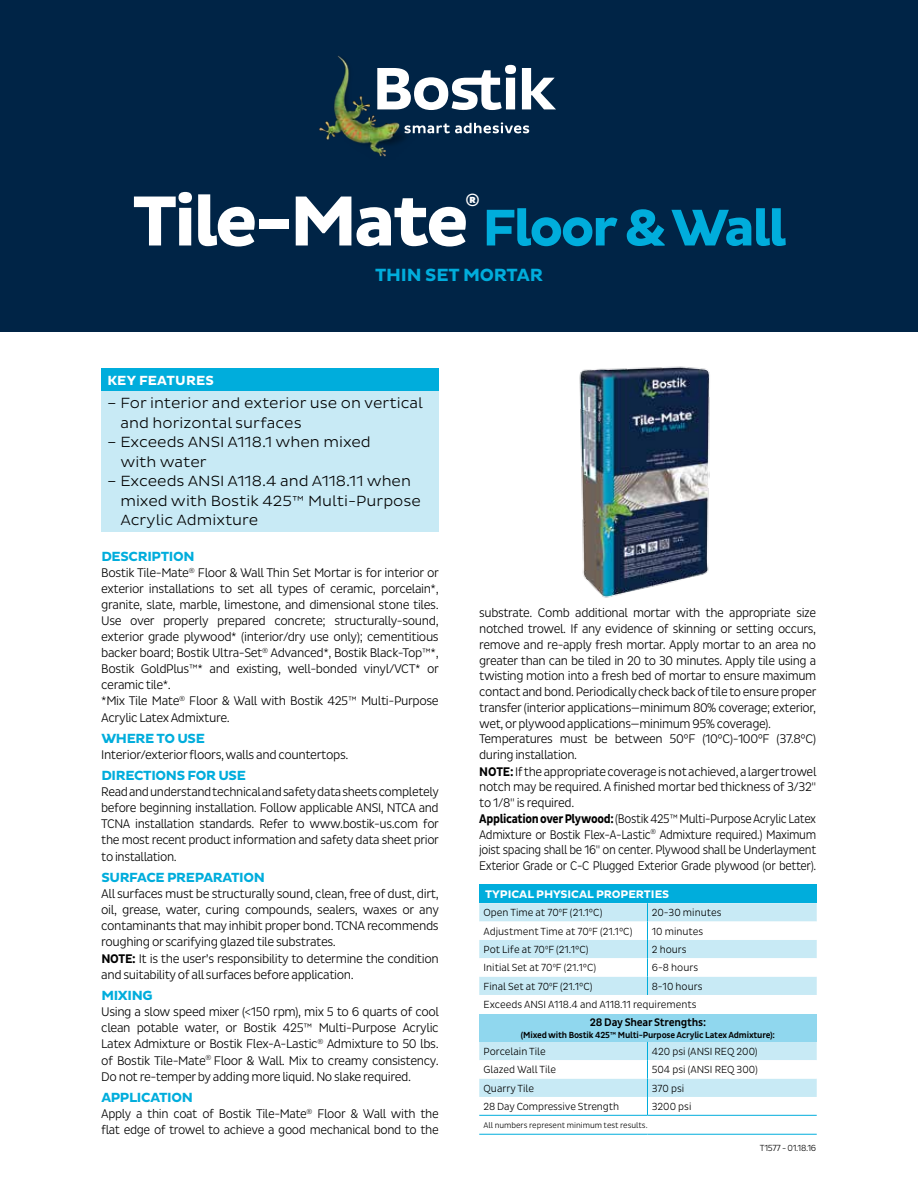
<style>
.page{position:relative;width:918px;height:1188px;background:#fff}
.page>*{position:absolute;margin:0;border:0;box-sizing:border-box;transform-origin:0 0}
.t1{font:700 72px "Pluto Sans";letter-spacing:-.05em;color:#fff}
.t2{font:700 52.5px "Pluto Sans";letter-spacing:-.05em;color:#00addc}
.t3{font:700 18px "Pluto Sans";letter-spacing:-.01em;color:#00addc}
.t4{font:700 18px "Pluto Sans";color:#fff}
.t5{font:300 15px/19.5px "Pluto Sans";color:#000}
.t6{font:700 13.5px "Pluto Sans";letter-spacing:-.025em;color:#00addc}
.t7{font:700 13.5px "Pluto Sans";letter-spacing:.015em;color:#fff}
.t8{font:300 12.75px/16px "Pluto Sans Cond";letter-spacing:-.03em;color:#000}
.t9{font:700 11.25px "Pluto Sans";letter-spacing:-.005em;color:#fff}
.t10{font:500 11.25px "Pluto Sans Cond";letter-spacing:-.02em;color:#000}
.t11{font:300 10.5px/18.6px "Pluto Sans Cond";color:#000}
.t12{font:500 9px "Pluto Sans Cond";letter-spacing:-.02em;color:#000}
.t13{font:300 9px "Pluto Sans Cond";letter-spacing:-.03em;color:#000}
.t14{font:300 8.25px "Pluto Sans Cond";color:#000}
.s1{font-weight:700}
</style>
<div class="page">
<img style="left:579px;top:366px;width:131px;height:232px">
<div style="left:0;top:0;width:918px;height:332px;background:#002446"></div>
<svg style="left:417px;top:122px;width:112px;height:11px"></svg>
<img style="left:319px;top:56px;width:98px;height:101px">
<svg style="left:377px;top:65px;width:179px;height:45px"></svg>
<div style="left:101px;top:369px;width:338px;height:22px;background:#00addc"></div>
<div style="left:101px;top:391px;width:338px;height:140px;background:#c8eaf5"></div>
<div style="left:479px;top:884px;width:338px;height:19px;background:#00addc"></div>
<svg style="left:479px;top:1042px;width:338px;height:92px"></svg>
<div style="left:479px;top:1014px;width:338px;height:28px;background:#90d7ee"></div>
<svg style="left:479px;top:903px;width:338px;height:92px"></svg>
<svg style="left:647px;top:1042px;width:1px;height:73px"></svg>
<hr style="left:479px;top:1115px;width:168px;height:1px;background:#00addc">
<hr style="left:479px;top:1134px;width:168px;height:1px;background:#00addc">
<hr style="left:647px;top:1134px;width:170px;height:1px;background:#00addc">
<hr style="left:647px;top:1115px;width:170px;height:1px;background:#00addc">
<h1 class="t1" style="left:132px;top:180px;width:338px">Tile-Mate</h1>
<h3 class="t4" style="left:465px;top:190px;width:16px">®</h3>
<h2 class="t2" style="left:482px;top:198px;width:306px">Floor &amp; Wall</h2>
<h3 class="t3" style="left:375px;top:265px;width:169px">THIN SET MORTAR</h3>
<p class="t7" style="left:107px;top:373px;width:108px">KEY FEATURES</p>
<p class="t5" style="left:120px;top:393px;width:304px;text-indent:-13px">– For interior and exterior use on vertical and horizontal surfaces</p>
<p class="t5" style="left:120px;top:432px;width:252px;text-indent:-13px">– Exceeds ANSI A118.1 when mixed with water</p>
<p class="t5" style="left:120px;top:471px;width:302px;text-indent:-13px">– Exceeds ANSI A118.4 and A118.11 when mixed with Bostik 425™ Multi-Purpose<br>Acrylic Admixture</p>
<p class="t6" style="left:101px;top:549px;width:95px">DESCRIPTION</p>
<p class="t8" style="left:101px;top:565px;width:339px">Bostik Tile-Mate<sup>®</sup> Floor &amp; Wall Thin Set Mortar is for interior or exterior installations to set all types of ceramic, porcelain*, granite, slate, marble, limestone, and dimensional stone tiles.<br>Use over properly prepared concrete; structurally-sound, exterior grade plywood* (interior/dry use only); cementitious backer board; Bostik Ultra-Set<sup>®</sup> Advanced*, Bostik Black-Top™*, Bostik GoldPlus™* and existing, well-bonded vinyl/VCT* or ceramic tile*.<br>*Mix Tile Mate<sup>®</sup> Floor &amp; Wall with Bostik 425™ Multi-Purpose Acrylic Latex Admixture.</p>
<p class="t6" style="left:101px;top:731px;width:105px">WHERE TO USE</p>
<p class="t8" style="left:101px;top:747px;width:249px">Interior/exterior floors, walls and countertops.</p>
<p class="t6" style="left:101px;top:768px;width:146px">DIRECTIONS FOR USE</p>
<p class="t8" style="left:101px;top:784px;width:339px;text-align:justify">Read and understand technical and safety data sheets completely before beginning installation. Follow applicable ANSI, NTCA and TCNA installation standards. Refer to www.bostik-us.com for the most recent product information and safety data sheet prior to installation.</p>
<p class="t6" style="left:101px;top:870px;width:165px">SURFACE PREPARATION</p>
<p class="t8" style="left:101px;top:886px;width:339px">All surfaces must be structurally sound, clean, free of dust, dirt, oil, grease, water, curing compounds, sealers, waxes or any contaminants that may inhibit proper bond. TCNA recommends roughing or scarifying glazed tile substrates.<br><span class="s1">NOTE:</span> It is the user’s responsibility to determine the condition and suitability of all surfaces before application.</p>
<p class="t6" style="left:101px;top:988px;width:53px">MIXING</p>
<p class="t8" style="left:101px;top:1004px;width:339px;text-align:justify">Using a slow speed mixer (&lt;150 rpm), mix 5 to 6 quarts of cool clean potable water, or Bostik 425™ Multi-Purpose Acrylic Latex Admixture or Bostik Flex-A-Lastic<sup>®</sup> Admixture to 50 lbs. of Bostik Tile-Mate<sup>®</sup> Floor &amp; Wall. Mix to creamy consistency.<br>Do not re-temper by adding more liquid. No slake required.</p>
<p class="t6" style="left:101px;top:1090px;width:93px">APPLICATION</p>
<p class="t8" style="left:101px;top:1106px;width:339px">Apply a thin coat of Bostik Tile-Mate<sup>®</sup> Floor &amp; Wall with the flat edge of trowel to achieve a good mechanical bond to the</p>
<p class="t8" style="left:479px;top:605px;width:339px">substrate. Comb additional mortar with the appropriate size notched trowel. If any evidence of skinning or setting occurs, remove and re-apply fresh mortar. Apply mortar to an area no greater than can be tiled in 20 to 30 minutes. Apply tile using a twisting motion into a fresh bed of mortar to ensure maximum contact and bond. Periodically check back of tile to ensure proper transfer (interior applications—minimum 80% coverage; exterior, wet, or plywood applications—minimum 95% coverage).<br>Temperatures must be between 50°F (10°C)-100°F (37.8°C) during installation.<br><span class="s1">NOTE:</span> If the appropriate coverage is not achieved, a larger trowel notch may be required. A finished mortar bed thickness of 3/32" to 1/8" is required.<br><span class="s1">Application over Plywood:</span> (Bostik 425™ Multi-Purpose Acrylic Latex Admixture or Bostik Flex-A-Lastic<sup>®</sup> Admixture required.) Maximum joist spacing shall be 16" on center. Plywood shall be Underlayment Exterior Grade or C-C Plugged Exterior Grade plywood (or better).</p>
<p class="t9" style="left:485px;top:888px;width:185px">TYPICAL PHYSICAL PROPERTIES</p>
<p class="t11" style="left:484px;top:904px;width:120px">Open Time at 700F (21.1°C)</p>
<p class="t11" style="left:652px;top:904px;width:71px">20-30 minutes</p>
<p class="t11" style="left:484px;top:922px;width:150px">Adjustment Time at 700F (21.1°C)</p>
<p class="t11" style="left:652px;top:922px;width:53px">10 minutes</p>
<p class="t11" style="left:484px;top:940px;width:107px">Pot Life at 700F (21.1°C)</p>
<p class="t11" style="left:652px;top:940px;width:36px">2 hours</p>
<p class="t11" style="left:484px;top:959px;width:114px">Initial Set at 700F (21.1°C)</p>
<p class="t11" style="left:652px;top:959px;width:48px">6-8 hours</p>
<p class="t11" style="left:484px;top:977px;width:111px">Final Set at 700F (21.1°C)</p>
<p class="t11" style="left:484px;top:977px;width:220px;text-indent:168px">8-10 hours<br>Exceeds ANSI A118.4 and A118.11 requirements</p>
<p class="t10" style="left:590px;top:1016px;width:118px">28 Day Shear Strengths:</p>
<p class="t12" style="left:521px;top:1030px;width:256px">(Mixed with Bostik 425™ Multi-Purpose Acrylic Latex Admixture):</p>
<p class="t11" style="left:484px;top:1042px;width:64px">Porcelain Tile</p>
<p class="t11" style="left:652px;top:1042px;width:107px">420 psi (ANSI REQ 200)</p>
<p class="t11" style="left:484px;top:1061px;width:74px">Glazed Wall Tile</p>
<p class="t11" style="left:652px;top:1061px;width:107px">504 psi (ANSI REQ 300)</p>
<p class="t11" style="left:484px;top:1079px;width:52px">Quarry Tile</p>
<p class="t11" style="left:652px;top:1079px;width:34px">370 psi</p>
<p class="t11" style="left:484px;top:1097px;width:137px">28 Day Compressive Strength</p>
<p class="t11" style="left:652px;top:1097px;width:41px">3200 psi</p>
<p class="t14" style="left:484px;top:1120px;width:166px">All numbers represent minimum test results.</p>
<p class="t13" style="left:760px;top:1143px;width:58px">T1577 - 01.18.16</p>
</div>
